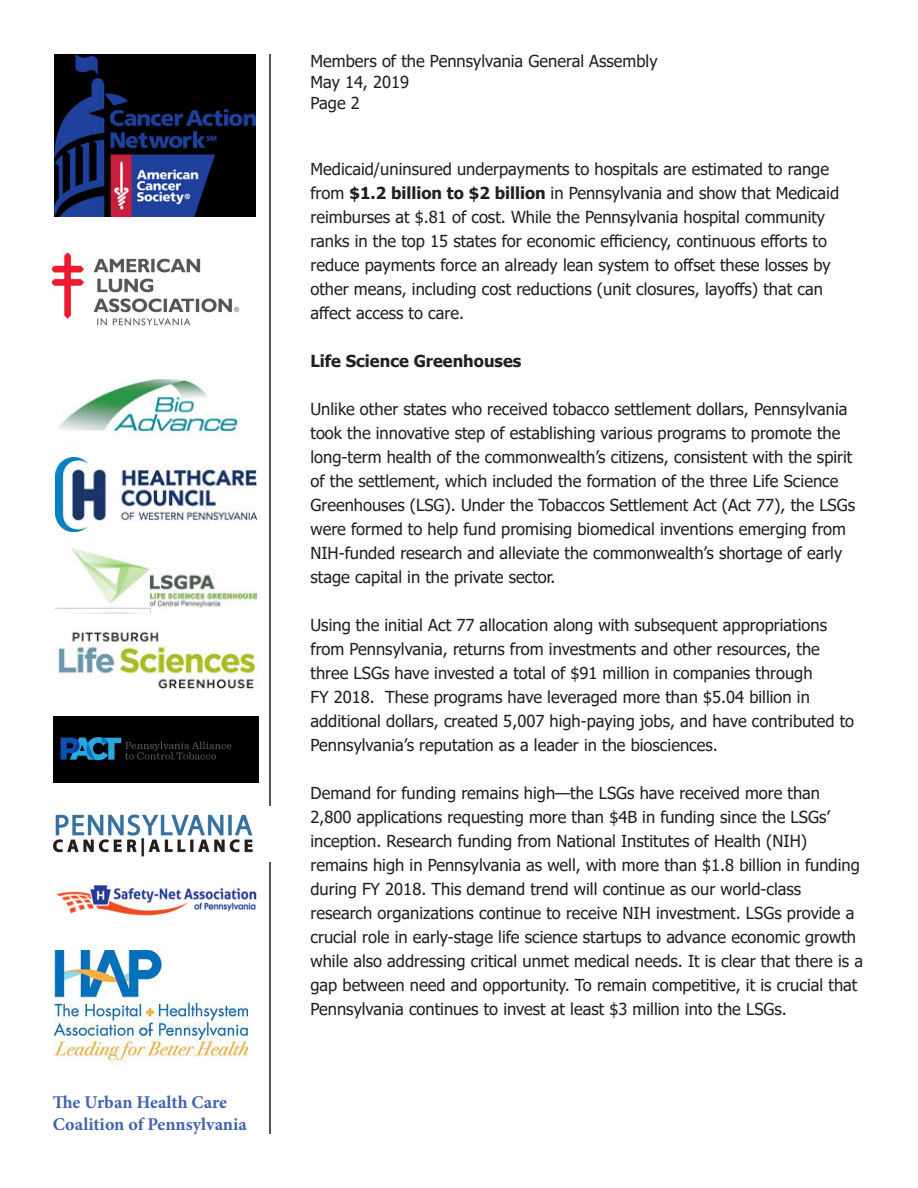
<style>
.page{position:relative;width:918px;height:1188px;background:#fff}
.page>*{position:absolute;margin:0;border:0;box-sizing:border-box;transform-origin:0 0}
.t1{font:700 18px "Minion Pro";color:#4062ae}
.t2{font:16.5px/24px "Tahoma";color:#231f20}
.t3{font:700 16.5px "Tahoma";color:#231f20}
.s1{font-weight:700}
</style>
<div class="page">
<hr style="left:269px;top:54px;width:2px;height:1080px;background:#231f20">
<img style="left:58px;top:379px;width:182px;height:57px">
<img style="left:54px;top:54px;width:201px;height:163px">
<img style="left:54px;top:950px;width:194px;height:116px">
<img style="left:56px;top:885px;width:201px;height:31px">
<img style="left:54px;top:629px;width:205px;height:60px">
<img style="left:56px;top:457px;width:201px;height:75px">
<img style="left:55px;top:549px;width:202px;height:64px">
<img style="left:53px;top:717px;width:206px;height:66px">
<img style="left:52px;top:251px;width:188px;height:75px">
<img style="left:53px;top:806px;width:218px;height:56px">
<p class="t1" style="left:53px;top:1090px;width:176px">The Urban Health Care</p>
<p class="t1" style="left:53px;top:1112px;width:196px">Coalition of Pennsylvania</p>
<p class="t2" style="left:310px;top:50px;width:349px">Members of the Pennsylvania General Assembly</p>
<p class="t2" style="left:310px;top:71px;width:100px">May 14, 2019</p>
<p class="t2" style="left:310px;top:92px;width:51px">Page 2</p>
<p class="t2" style="left:310px;top:158px;width:530px">Medicaid/uninsured underpayments to hospitals are estimated to range from <span class="s1">$1.2 billion to $2 billion</span> in Pennsylvania and show that Medicaid reimburses at $.81 of cost. While the Pennsylvania hospital community ranks in the top 15 states for economic efficiency, continuous efforts to reduce payments force an already lean system to offset these losses by other means, including cost reductions (unit closures, layoffs) that can affect access to care.</p>
<p class="t3" style="left:310px;top:349px;width:212px">Life Science Greenhouses</p>
<p class="t2" style="left:310px;top:398px;width:546px">Unlike other states who received tobacco settlement dollars, Pennsylvania took the innovative step of establishing various programs to promote the long-term health of the commonwealth’s citizens, consistent with the spirit of the settlement, which included the formation of the three Life Science Greenhouses (LSG). Under the Tobaccos Settlement Act (Act 77), the LSGs were formed to help fund promising biomedical inventions emerging from NIH-funded research and alleviate the commonwealth’s shortage of early stage capital in the private sector.</p>
<p class="t2" style="left:310px;top:614px;width:545px">Using the initial Act 77 allocation along with subsequent appropriations from Pennsylvania, returns from investments and other resources, the three LSGs have invested a total of $91 million in companies through<br>FY 2018. These programs have leveraged more than $5.04 billion in additional dollars, created 5,007 high-paying jobs, and have contributed to Pennsylvania’s reputation as a leader in the biosciences.</p>
<p class="t2" style="left:310px;top:782px;width:554px">Demand for funding remains high—the LSGs have received more than 2,800 applications requesting more than $4B in funding since the LSGs’ inception. Research funding from National Institutes of Health (NIH) remains high in Pennsylvania as well, with more than $1.8 billion in funding during FY 2018. This demand trend will continue as our world-class research organizations continue to receive NIH investment. LSGs provide a crucial role in early-stage life science startups to advance economic growth while also addressing critical unmet medical needs. It is clear that there is a gap between need and opportunity. To remain competitive, it is crucial that Pennsylvania continues to invest at least $3 million into the LSGs.</p>
</div>
